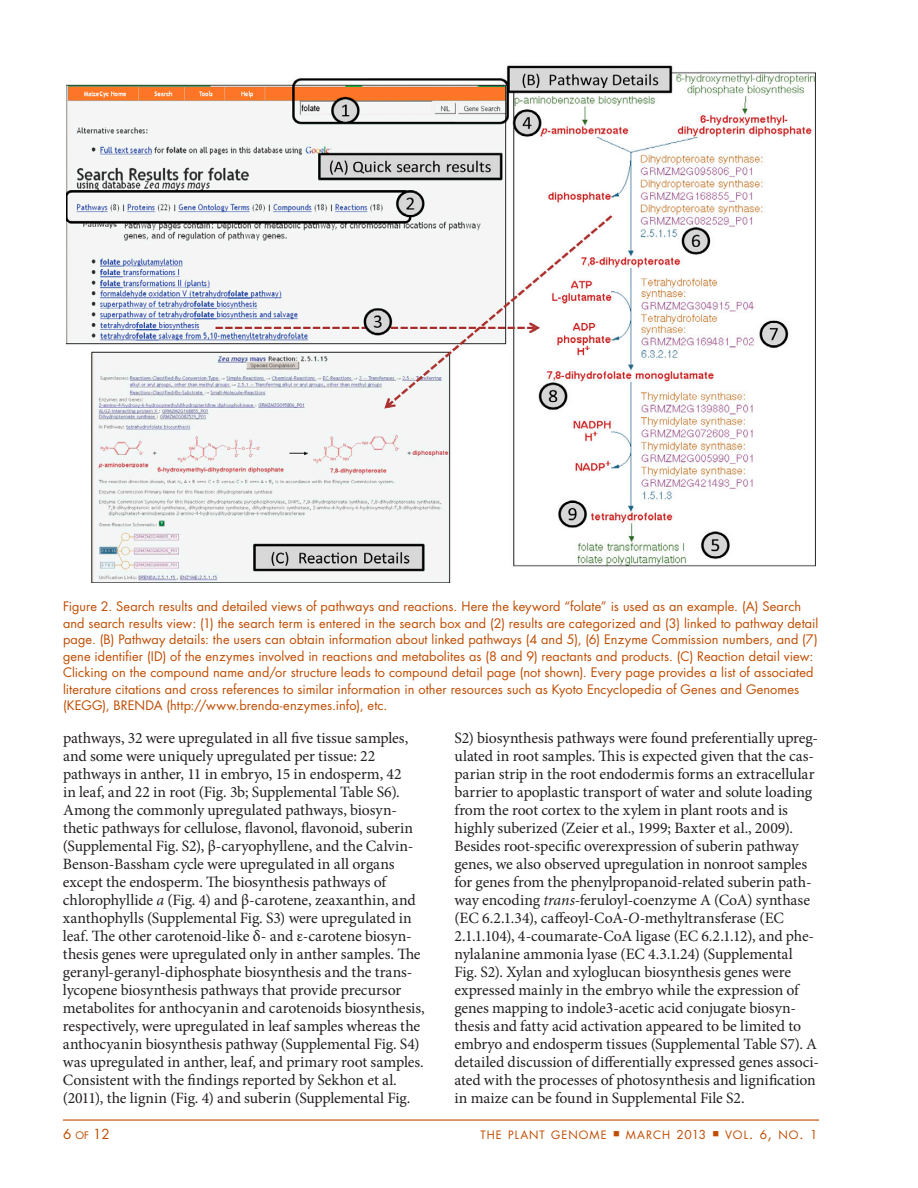
<style>
.page{position:relative;width:918px;height:1188px;background:#fff}
.page>*{position:absolute;margin:0;border:0;box-sizing:border-box;transform-origin:0 0}
.t1{font:15.75px/18px "Minion Pro";letter-spacing:-.01em;color:#231f20}
.t2{font:13.5px "Futura Std";color:#bf4c00}
.t3{font:12.75px/16.5px "Futura Std";letter-spacing:.01em;color:#bf4c00}
.t4{font:11.25px "Futura Std";letter-spacing:.085em;color:#bf4c00}
.s1{font-style:italic}
.s2{font-size:10.2px}
.s3{font-size:12px}
.s4{font-size:15px}
</style>
<div class="page">
<hr style="left:63px;top:1119px;width:756px;height:2px;background:#bf4c00">
<img style="left:66px;top:65px;width:749px;height:518px">
<p class="t3" style="left:63px;top:599px;width:757px">Figure 2. Search results and detailed views of pathways and reactions. Here the keyword “folate” is used as an example. (A) Search and search results view: (1) the search term is entered in the search box and (2) results are categorized and (3) linked to pathway detail page. (B) Pathway details: the users can obtain information about linked pathways (4 and 5), (6) Enzyme Commission numbers, and (7) gene identifier (ID) of the enzymes involved in reactions and metabolites as (8 and 9) reactants and products. (C) Reaction detail view:<br>Clicking on the compound name and/or structure leads to compound detail page (not shown). Every page provides a list of associated literature citations and cross references to similar information in other resources such as Kyoto Encyclopedia of Genes and Genomes (KEGG), BRENDA (http://www.brenda-enzymes.info), etc.</p>
<p class="t1" style="left:63px;top:730px;width:363px">pathways, 32 were upregulated in all five tissue samples, and some were uniquely upregulated per tissue: 22 pathways in anther, 11 in embryo, 15 in endosperm, 42<br>in leaf, and 22 in root (Fig. 3b; Supplemental Table S6).<br>Among the commonly upregulated pathways, biosyn&shy;thetic pathways for cellulose, flavonol, flavonoid, suberin (Supplemental Fig. S2), β-caryophyllene, and the Calvin-Benson-Bassham cycle were upregulated in all organs except the endosperm. The biosynthesis pathways of chlorophyllide <span class="s1">a</span> (Fig. 4) and β-carotene, zeaxanthin, and xanthophylls (Supplemental Fig. S3) were upregulated in leaf. The other carotenoid-like δ- and ε-carotene biosyn&shy;thesis genes were upregulated only in anther samples. The geranyl-geranyl-diphosphate biosynthesis and the trans&shy;lycopene biosynthesis pathways that provide precursor metabolites for anthocyanin and carotenoids biosynthesis, respectively, were upregulated in leaf samples whereas the anthocyanin biosynthesis pathway (Supplemental Fig. S4) was upregulated in anther, leaf, and primary root samples.<br>Consistent with the findings reported by Sekhon et al. (2011), the lignin (Fig. 4) and suberin (Supplemental Fig.</p>
<p class="t1" style="left:454px;top:730px;width:366px">S2) biosynthesis pathways were found preferentially upreg&shy;ulated in root samples. This is expected given that the cas&shy;parian strip in the root endodermis forms an extracellular barrier to apoplastic transport of water and solute loading from the root cortex to the xylem in plant roots and is highly suberized (Zeier et al., 1999; Baxter et al., 2009).<br>Besides root-specific overexpression of suberin pathway genes, we also observed upregulation in nonroot samples for genes from the phenylpropanoid-related suberin path&shy;way encoding <span class="s1">trans</span>-feruloyl-coenzyme A (CoA) synthase (EC 6.2.1.34), caffeoyl-CoA-<span class="s1">O</span>-methyltransferase (EC 2.1.1.104), 4-coumarate-CoA ligase (EC 6.2.1.12), and phe&shy;nylalanine ammonia lyase (EC 4.3.1.24) (Supplemental Fig. S2). Xylan and xyloglucan biosynthesis genes were expressed mainly in the embryo while the expression of genes mapping to indole3-acetic acid conjugate biosyn&shy;thesis and fatty acid activation appeared to be limited to embryo and endosperm tissues (Supplemental Table S7). A detailed discussion of differentially expressed genes associ&shy;ated with the processes of photosynthesis and lignification in maize can be found in Supplemental File S2.</p>
<p class="t2" style="left:63px;top:1127px;width:48px">6 <span class="s2">OF</span> 12</p>
<p class="t4" style="left:481px;top:1129px;width:128px">THE PLANT GENOME</p>
<p class="t4" style="left:626px;top:1129px;width:82px">MARCH <span class="s3">2013</span></p>
<p class="t4" style="left:725px;top:1129px;width:94px">VOL<span class="s4">.</span> <span class="s3">6</span><span class="s4">,</span> NO<span class="s4">.</span> <span class="s3">1</span></p>
</div>
